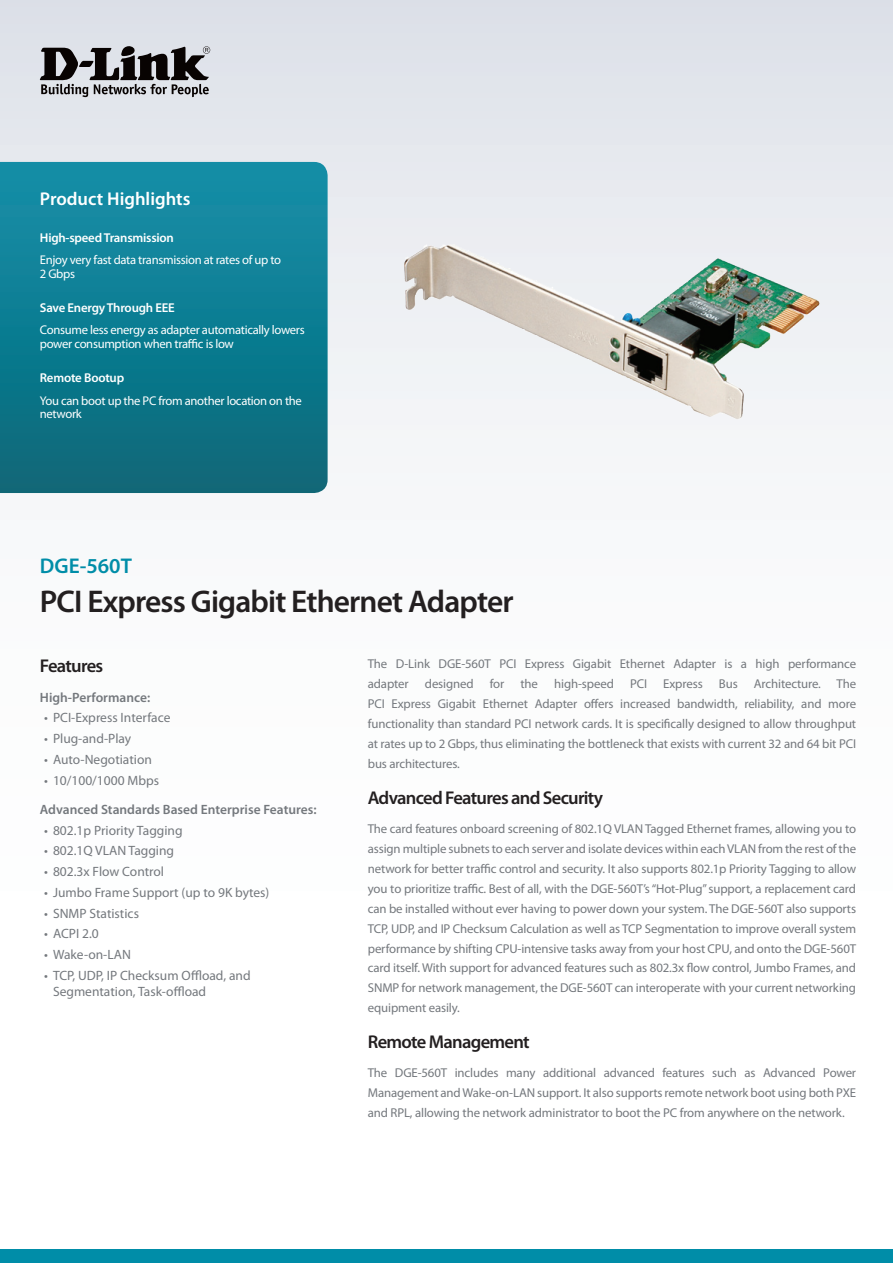
<style>
.page{position:relative;width:893px;height:1263px;background:#fff}
.page>*{position:absolute;margin:0;border:0;box-sizing:border-box;transform-origin:0 0}
.t1{font:600 31.5px "Myriad Pro";letter-spacing:-.025em;color:#231f20}
.t2{font:600 21.3px "Myriad Pro";color:#008da8}
.t3{font:600 18.6px "Myriad Pro";letter-spacing:-.04em;color:#231f20}
.t4{font:600 18.6px "Myriad Pro";color:#fff}
.t5{font:13.5px/16.5px "Myriad Pro";color:#74787d}
.t6{font:600 13.5px "Myriad Pro";color:#74787d}
.t7{font:12.9px/20px "Myriad Pro";letter-spacing:-.01em;color:#74787d;text-align:justify}
.t8{font:600 12.9px "Myriad Pro";letter-spacing:-.015em;color:#fff}
.t9{font:12.6px/13.5px "Myriad Pro";letter-spacing:-.025em;color:#fff}
</style>
<div class="page">
<div style="left:0;top:0;width:893px;height:1084px;background:linear-gradient(to bottom,#e3e6ec,#fff)"></div>
<div style="left:0;top:1249px;width:893px;height:14px;background:#008da8"></div>
<svg style="left:0;top:162px;width:328px;height:331px;background:#0f7c90"></svg>
<svg style="left:40px;top:46px;width:170px;height:51px;background:#807f83"></svg>
<img style="left:367px;top:221px;width:489px;height:223px">
<h3 class="t4" style="left:40px;top:187px;width:152px">Product Highlights</h3>
<p class="t8" style="left:40px;top:229px;width:136px">High-speed Transmission</p>
<p class="t9" style="left:40px;top:253px;width:243px">Enjoy very fast data transmission at rates of up to<br>2 Gbps</p>
<p class="t8" style="left:40px;top:299px;width:136px">Save Energy Through EEE</p>
<p class="t9" style="left:40px;top:323px;width:266px">Consume less energy as adapter automatically lowers power consumption when traffic is low</p>
<p class="t8" style="left:40px;top:370px;width:86px">Remote Bootup</p>
<p class="t9" style="left:40px;top:394px;width:264px">You can boot up the PC from another location on the network</p>
<h2 class="t2" style="left:40px;top:552px;width:94px">DGE-560T</h2>
<h1 class="t1" style="left:40px;top:582px;width:475px">PCI Express Gigabit Ethernet Adapter</h1>
<h3 class="t3" style="left:40px;top:654px;width:65px">Features</h3>
<p class="t6" style="left:40px;top:688px;width:112px">High-Performance:</p>
<p class="t5" style="left:44px;top:709px;width:128px">• PCI-Express Interface</p>
<p class="t5" style="left:44px;top:730px;width:89px">• Plug-and-Play</p>
<p class="t5" style="left:44px;top:751px;width:109px">• Auto-Negotiation</p>
<p class="t5" style="left:44px;top:772px;width:116px">• 10/100/1000 Mbps</p>
<p class="t6" style="left:40px;top:801px;width:278px">Advanced Standards Based Enterprise Features:</p>
<p class="t5" style="left:44px;top:822px;width:140px">• 802.1p Priority Tagging</p>
<p class="t5" style="left:44px;top:842px;width:132px">• 802.1Q VLAN Tagging</p>
<p class="t5" style="left:44px;top:863px;width:122px">• 802.3x Flow Control</p>
<p class="t5" style="left:44px;top:884px;width:227px">• Jumbo Frame Support (up to 9K bytes)</p>
<p class="t5" style="left:44px;top:905px;width:96px">• SNMP Statistics</p>
<p class="t5" style="left:44px;top:925px;width:56px">• ACPI 2.0</p>
<p class="t5" style="left:44px;top:946px;width:88px">• Wake-on-LAN</p>
<p class="t5" style="left:53px;top:967px;width:199px;text-indent:-9px">• TCP, UDP, IP Checksum Offload, and<br>Segmentation, Task-offload</p>
<p class="t7" style="left:368px;top:654px;width:490px">The D-Link DGE-560T PCI Express Gigabit Ethernet Adapter is a high performance adapter</p>
<p class="t7" style="left:425px;top:673px;width:50px">designed</p>
<p class="t7" style="left:490px;top:673px;width:16px">for</p>
<p class="t7" style="left:520px;top:673px;width:19px">the</p>
<p class="t7" style="left:554px;top:673px;width:61px">high-speed</p>
<p class="t7" style="left:630px;top:673px;width:19px">PCI</p>
<p class="t7" style="left:663px;top:673px;width:41px">Express</p>
<p class="t7" style="left:719px;top:673px;width:20px">Bus</p>
<p class="t7" style="left:368px;top:673px;width:490px;text-indent:386px">Architecture. The PCI Express Gigabit Ethernet Adapter offers increased bandwidth, reliability, and more functionality than standard PCI network cards. It is specifically designed to allow throughput at rates up to 2 Gbps, thus eliminating the bottleneck that exists with current 32 and 64 bit PCI bus architectures.</p>
<h3 class="t3" style="left:368px;top:786px;width:237px">Advanced Features and Security</h3>
<p class="t7" style="left:368px;top:818px;width:490px">The card features onboard screening of 802.1Q VLAN Tagged Ethernet frames, allowing you to assign multiple subnets to each server and isolate devices within each VLAN from the rest of the network for better traffic control and security. It also supports 802.1p Priority Tagging to allow you to prioritize traffic. Best of all, with the DGE-560T’s “Hot-Plug” support, a replacement card can be installed without ever having to power down your system. The DGE-560T also supports TCP, UDP, and IP Checksum Calculation as well as TCP Segmentation to improve overall system performance by shifting CPU-intensive tasks away from your host CPU, and onto the DGE-560T card itself. With support for advanced features such as 802.3x flow control, Jumbo Frames, and SNMP for network management, the DGE-560T can interoperate with your current networking equipment easily.</p>
<h3 class="t3" style="left:368px;top:1030px;width:163px">Remote Management</h3>
<p class="t7" style="left:368px;top:1063px;width:490px">The DGE-560T includes many additional advanced features such as Advanced Power Management and Wake-on-LAN support. It also supports remote network boot using both PXE and RPL, allowing the network administrator to boot the PC from anywhere on the network.</p>
</div>
